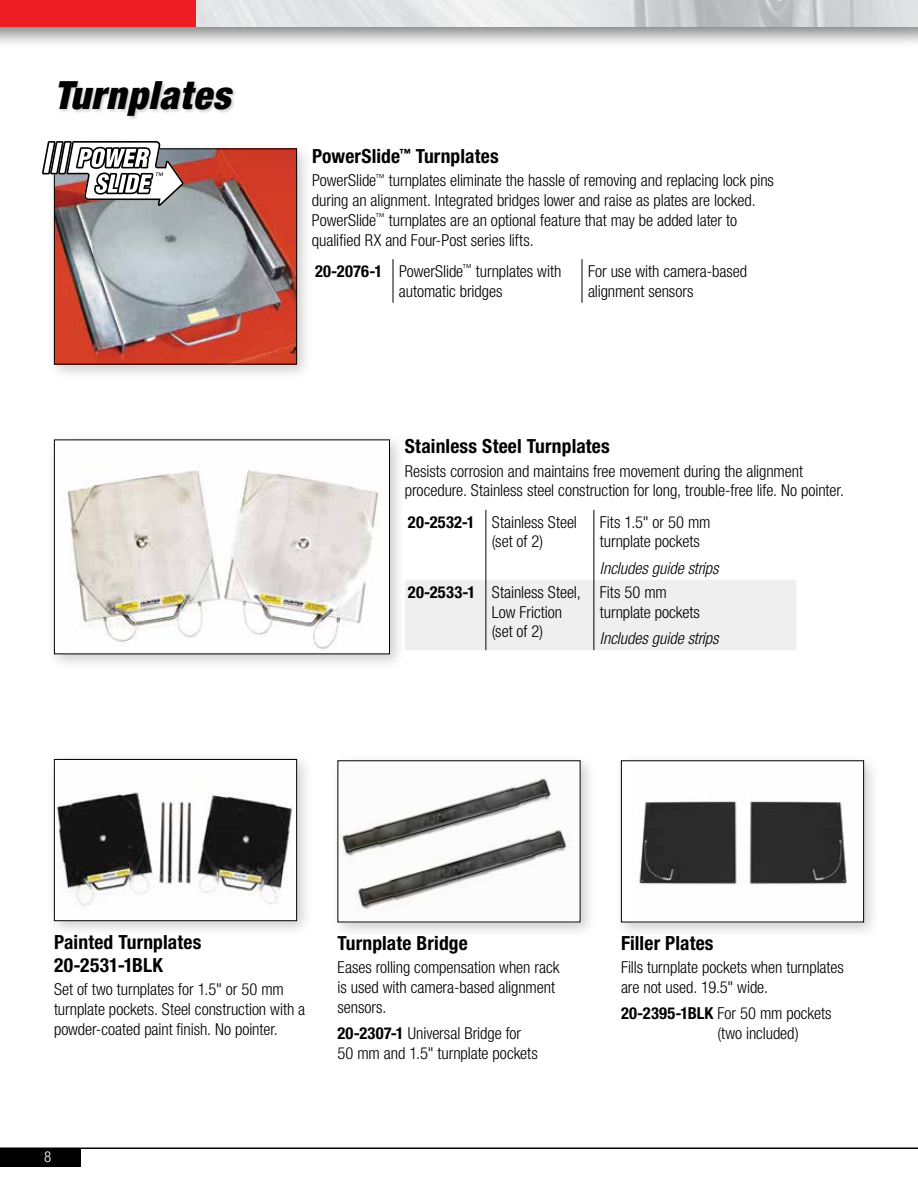
<style>
.page{position:relative;width:918px;height:1188px;background:#fff}
.page>*{position:absolute;margin:0;border:0;box-sizing:border-box;transform-origin:0 0}
.t1{font:italic 900 condensed 39px "Helvetica Neue LT Std";letter-spacing:.025em;color:#000}
.t2{font:700 condensed 19.5px/23.4px "Helvetica Neue LT Std";letter-spacing:.01em;color:#000}
.t3{font:300 condensed 16.5px/19.8px "Helvetica Neue LT Std";letter-spacing:-.005em;color:#000}
.t4{font:italic 300 condensed 16.5px "Helvetica Neue LT Std";letter-spacing:-.005em;color:#000}
.t5{font:300 condensed 15px "Helvetica Neue LT Std";color:#fff}
.s1{font-weight:700}
</style>
<div class="page">
<div style="left:0;top:1148px;width:81px;height:19px;background:#000"></div>
<hr style="left:0;top:1148px;width:918px;height:1px;background:#000">
<div style="left:407px;top:580px;width:389px;height:70px;background:#efeff0"></div>
<hr style="left:594px;top:510px;width:1px;height:70px;background:#000">
<hr style="left:594px;top:580px;width:1px;height:70px;background:#000">
<hr style="left:486px;top:510px;width:1px;height:70px;background:#000">
<hr style="left:486px;top:580px;width:1px;height:70px;background:#000">
<div style="left:47px;top:432px;width:360px;height:239px;background:#000;opacity:.2"></div>
<img style="left:56px;top:442px;width:332px;height:210px">
<div style="left:54px;top:440px;width:336px;height:214px;border:1px solid #000"></div>
<div style="left:47px;top:752px;width:267px;height:186px;background:#000;opacity:.2"></div>
<img style="left:57px;top:761px;width:237px;height:158px">
<div style="left:54px;top:759px;width:243px;height:162px;border:1px solid #000"></div>
<div style="left:614px;top:753px;width:267px;height:186px;background:#000;opacity:.2"></div>
<div style="left:621px;top:761px;width:243px;height:161px;background:#fff"></div>
<img style="left:639px;top:800px;width:213px;height:86px">
<div style="left:621px;top:760px;width:243px;height:162px;border:1px solid #000"></div>
<div style="left:330px;top:753px;width:267px;height:186px;background:#000;opacity:.2"></div>
<img style="left:340px;top:762px;width:238px;height:158px">
<hr style="left:582px;top:259px;width:1px;height:44px;background:#000">
<hr style="left:393px;top:259px;width:1px;height:44px;background:#000">
<div style="left:47px;top:141px;width:267px;height:240px;background:#000;opacity:.2"></div>
<img style="left:56px;top:150px;width:239px;height:212px">
<div style="left:54px;top:148px;width:243px;height:216px;border:1px solid #000"></div>
<div style="left:57px;top:79px;width:181px;height:41px;background:#000;opacity:.2"></div>
<svg style="left:42px;top:141px;width:142px;height:65px"></svg>
<div style="left:0;top:0;width:918px;height:49px;background:#000;opacity:.5"></div>
<img style="left:196px;top:0;width:721px;height:27px">
<div style="left:0;top:0;width:196px;height:27px;background:#ed1d24"></div>
<svg style="left:917px;top:0;width:1px;height:27px"></svg>
<h1 class="t1" style="left:54px;top:71px;width:178px">Turnplates</h1>
<p class="t2" style="left:312px;top:144px;width:188px">PowerSlide<sup>™</sup> Turnplates</p>
<p class="t3" style="left:312px;top:170px;width:464px">PowerSlide<sup>™</sup> turnplates eliminate the hassle of removing and replacing lock pins during an alignment. Integrated bridges lower and raise as plates are locked.<br>PowerSlide<sup>™</sup> turnplates are an optional feature that may be added later to qualified RX and Four-Post series lifts.</p>
<p class="t3" style="left:399px;top:261px;width:164px;text-indent:-84px"><span class="s1">20-2076-1</span> PowerSlide<sup>™</sup> turnplates with automatic bridges</p>
<p class="t3" style="left:588px;top:261px;width:161px">For use with camera-based alignment sensors</p>
<p class="t2" style="left:405px;top:435px;width:206px">Stainless Steel Turnplates</p>
<p class="t3" style="left:405px;top:461px;width:441px">Resists corrosion and maintains free movement during the alignment procedure. Stainless steel construction for long, trouble-free life. No pointer.</p>
<p class="t3" style="left:492px;top:512px;width:87px;text-indent:-84px"><span class="s1">20-2532-1</span> Stainless Steel (set of 2)</p>
<p class="t3" style="left:600px;top:512px;width:112px">Fits 1.5" or 50 mm turnplate pockets</p>
<p class="t4" style="left:600px;top:559px;width:120px">Includes guide strips</p>
<p class="t3" style="left:492px;top:582px;width:90px;text-indent:-84px"><span class="s1">20-2533-1</span> Stainless Steel,<br>Low Friction (set of 2)</p>
<p class="t3" style="left:600px;top:582px;width:102px">Fits 50 mm turnplate pockets</p>
<p class="t4" style="left:600px;top:629px;width:120px">Includes guide strips</p>
<p class="t2" style="left:54px;top:930px;width:149px">Painted Turnplates<br>20-2531-1BLK</p>
<p class="t3" style="left:54px;top:979px;width:253px">Set of two turnplates for 1.5" or 50 mm turnplate pockets. Steel construction with a powder-coated paint finish. No pointer.</p>
<p class="t2" style="left:338px;top:931px;width:132px">Turnplate Bridge</p>
<p class="t3" style="left:338px;top:957px;width:223px">Eases rolling compensation when rack is used with camera-based alignment sensors.</p>
<p class="t3" style="left:338px;top:1023px;width:202px"><span class="s1">20-2307-1</span> Universal Bridge for<br>50 mm and 1.5" turnplate pockets</p>
<p class="t5" style="left:44px;top:1148px;width:9px">8</p>
<p class="t2" style="left:621px;top:931px;width:94px">Filler Plates</p>
<p class="t3" style="left:621px;top:957px;width:224px">Fills turnplate pockets when turnplates are not used. 19.5" wide.</p>
<p class="t3" style="left:717px;top:1003px;width:116px;text-indent:-96px"><span class="s1">20-2395-1BLK</span> For 50 mm pockets (two included)</p>
</div>
